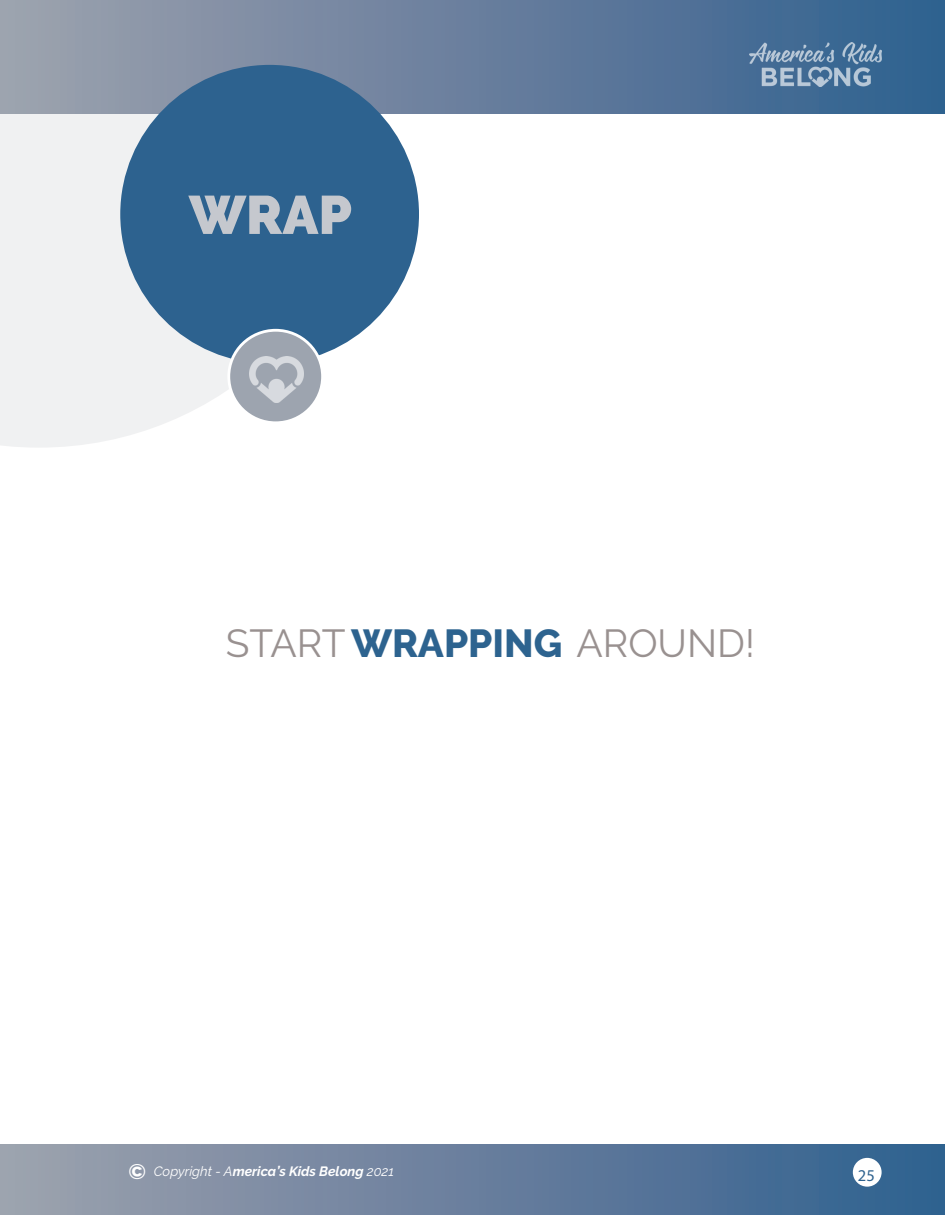
<style>
.page{position:relative;width:945px;height:1215px;background:#fff}
.page>*{position:absolute;margin:0;border:0;box-sizing:border-box;transform-origin:0 0}
.t1{font:900 54px "Raleway";color:#c5c8ce}
.t2{font:39px "Raleway";color:#999190}
.t3{font:16.5px "Myriad Pro";color:#2e628f}
.t4{font:italic 700 13.5px "Raleway";color:#fff}
.s1{font-weight:800;color:#2d638f}
.s2{font-style:normal;font-size:21px}
.s3{font-weight:400}
</style>
<div class="page">
<div style="left:0;top:1144px;width:945px;height:71px;background:linear-gradient(to right,#a0a1ae,#305f8f)"></div>
<svg style="left:0;top:113px;width:368px;height:334px;fill:#f0f1f2"></svg>
<div style="left:0;top:0;width:945px;height:113px;background:linear-gradient(to right,#9fa1ae,#305f8f)"></div>
<div style="left:120px;top:65px;width:299px;height:299px;background:#2d628f;border-radius:50%"></div>
<div style="left:853px;top:1158px;width:29px;height:29px;background:#fff;border-radius:50%"></div>
<img style="left:749px;top:42px;width:133px;height:45px">
<div style="left:227px;top:329px;width:97px;height:95px;border:6px solid #fff;border-radius:50%"></div>
<div style="left:230px;top:332px;width:91px;height:89px;background:#9da4af;border-radius:50%"></div>
<img style="left:249px;top:356px;width:55px;height:46px">
<h1 class="t1" style="left:189px;top:184px;width:165px">WRAP</h1>
<h2 class="t2" style="left:226px;top:620px;width:530px">START<span class="s1">WRAPPING</span> AROUND!</h2>
<p class="t4" style="left:128px;top:1163px;width:267px"><span class="s2">©</span> <span class="s3">Copyright - A</span>merica’s Kids Belong <span class="s3">2021</span></p>
<p class="t3" style="left:858px;top:1165px;width:18px">25</p>
</div>
